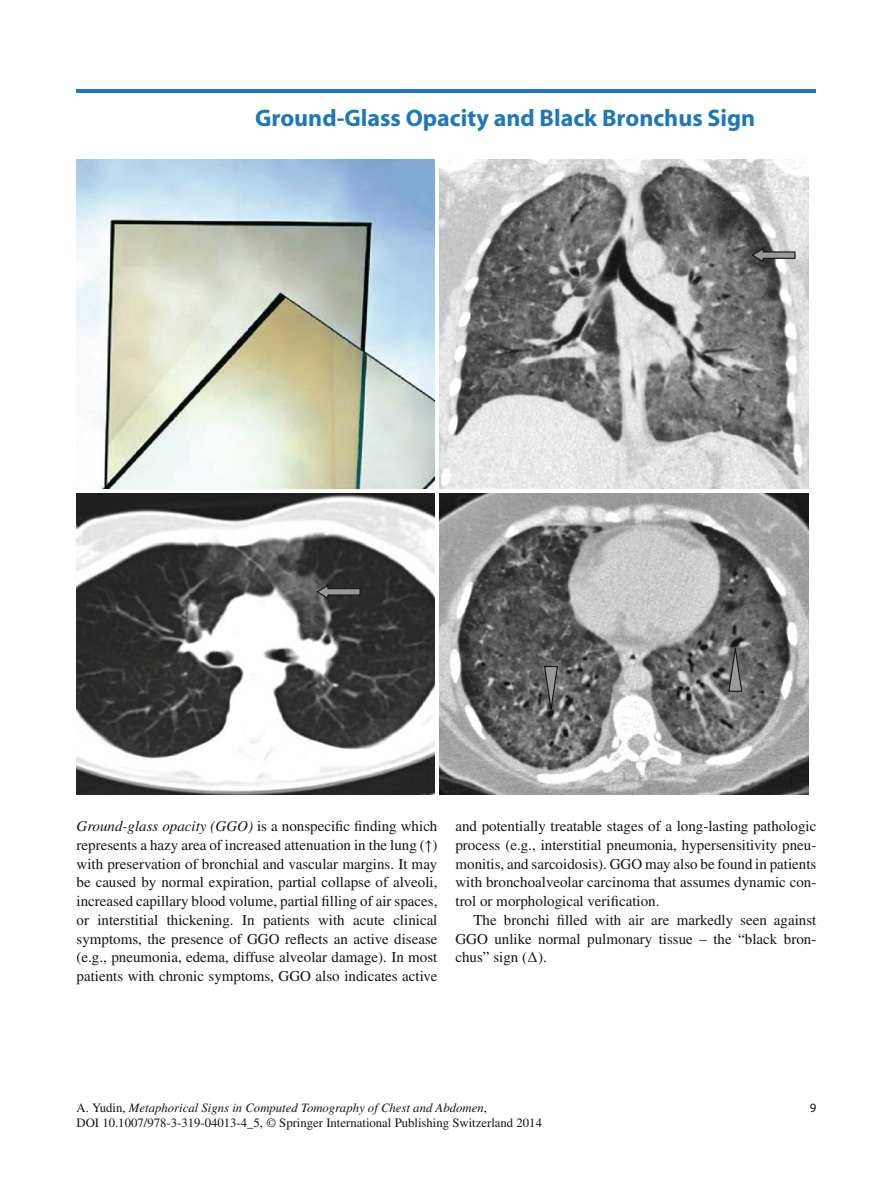
<style>
.page{position:relative;width:893px;height:1187px;background:#fff}
.page>*{position:absolute;margin:0;border:0;box-sizing:border-box;transform-origin:0 0}
.t1{font:700 24px "Myriad";color:#1f77b9}
.t2{font:15px/18.8px "Times";color:#131413;text-align:justify}
.t3{font:12.75px "Times";color:#131413}
.t4{font:italic 12.75px "Times";color:#131413}
.t5{font:12.75px "Myriad";color:#131413}
.s1{font-style:italic}
.s2{font-family:"STIX General"}
.s3{font-style:normal}
</style>
<div class="page">
<hr style="left:77px;top:89px;width:739px;height:3px;background:#1f77b9">
<img style="left:439px;top:493px;width:369px;height:301px">
<img style="left:77px;top:493px;width:358px;height:301px">
<img style="left:439px;top:159px;width:369px;height:330px">
<svg style="left:750px;top:247px;width:46px;height:16px"></svg>
<svg style="left:315px;top:584px;width:46px;height:16px"></svg>
<svg style="left:543px;top:665px;width:16px;height:51px"></svg>
<svg style="left:728px;top:647px;width:15px;height:45px"></svg>
<img style="left:77px;top:159px;width:358px;height:329px">
<h1 class="t1" style="left:255px;top:109px;width:502px">Ground-Glass Opacity and Black Bronchus Sign</h1>
<p class="t2" style="left:77px;top:818px;width:362px"><span class="s1">Ground-glass opacity (GGO)</span> is a nonspecific finding which represents a hazy area of increased attenuation in the lung (<span class="s2">↑</span>) with preservation of bronchial and vascular margins. It may be caused by normal expiration, partial collapse of alveoli, increased capillary blood volume, partial filling of air spaces, or interstitial thickening. In patients with acute clinical symptoms, the presence of GGO reflects an active disease (e.g., pneumonia, edema, diffuse alveolar damage). In most patients with chronic symptoms, GGO also indicates active</p>
<p class="t2" style="left:455px;top:818px;width:362px">and potentially treatable stages of a long-lasting pathologic process (e.g., interstitial pneumonia, hypersensitivity pneu&shy;monitis, and sarcoidosis). GGO may also be found in patients with bronchoalveolar carcinoma that assumes dynamic con&shy;trol or morphological verification.</p>
<p class="t2" style="left:455px;top:911px;width:362px;text-indent:18px">The bronchi filled with air are markedly seen against GGO unlike normal pulmonary tissue – the “black bron&shy;chus” sign (<span class="s2">∆</span>).</p>
<p class="t4" style="left:77px;top:1103px;width:412px"><span class="s3">A. Yudin,</span> Metaphorical Signs in Computed Tomography of Chest and Abdomen<span class="s3">,</span></p>
<p class="t5" style="left:810px;top:1102px;width:8px">9</p>
<p class="t3" style="left:77px;top:1118px;width:467px">DOI 10.1007/978-3-319-04013-4_5, © Springer International Publishing Switzerland 2014</p>
</div>
